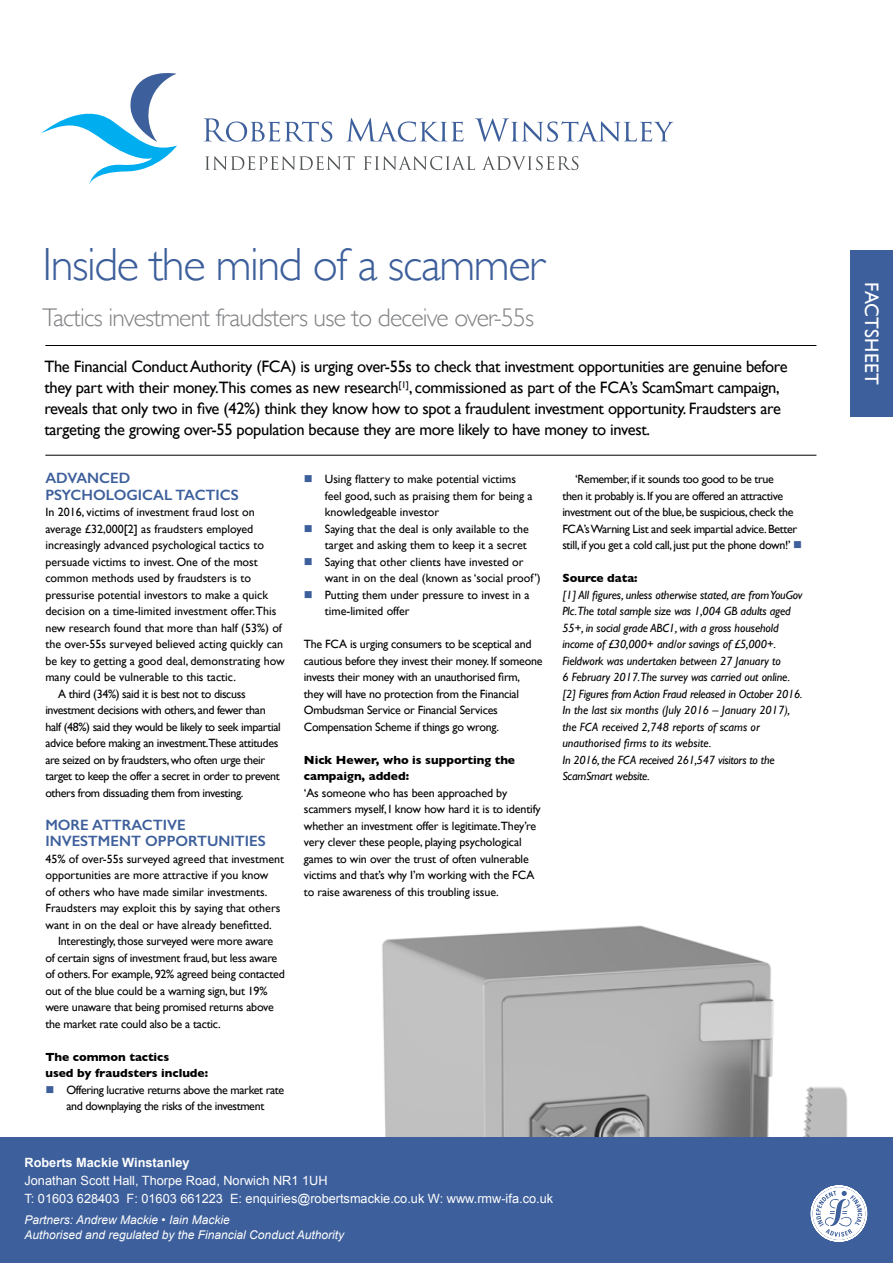
<style>
.page{position:relative;width:893px;height:1263px;background:#fff}
.page>*{position:absolute;margin:0;border:0;box-sizing:border-box;transform-origin:0 0}
.t1{font:300 46.5px "Gill Sans";letter-spacing:-.03em;color:#3d5f9b}
.t2{font:300 25.5px "Gill Sans";letter-spacing:-.03em;color:#808285}
.t3{font:19.5px "Gill Sans";letter-spacing:.01em;color:#fff}
.t4{font:16.5px/21px "Gill Sans";letter-spacing:-.02em;color:#000}
.t5{font:600 15px/16.5px "Gill Sans";color:#3d5f9b}
.t6{font:12.75px/18px "Arial";color:#fff}
.t7{font:700 12.75px "Arial";color:#fff}
.t8{font:12px/16.5px "Gill Sans";letter-spacing:-.02em;color:#000}
.t9{font:12px/16.5px "Gill Sans";color:#000}
.t10{font:italic 12px/16.5px "Gill Sans";letter-spacing:-.01em;color:#000}
.t11{font:700 12px/16.5px "Gill Sans";color:#000}
.t12{font:italic 12px/15px "Arial";color:#fff}
.s1{color:#3d5f9b}
</style>
<div class="page">
<img style="left:382px;top:925px;width:466px;height:212px">
<hr style="left:45px;top:455px;width:771px;height:1px;background:#000">
<hr style="left:45px;top:345px;width:771px;height:1px;background:#000">
<div style="left:0;top:1137px;width:893px;height:126px;background:#3d5f9b"></div>
<div style="left:850px;top:250px;width:43px;height:166px;background:#3d5f9b"></div>
<svg style="left:810px;top:1185px;width:58px;height:57px"></svg>
<svg style="left:41px;top:73px;width:136px;height:111px"></svg>
<svg style="left:204px;top:118px;width:128px;height:24px"></svg>
<svg style="left:346px;top:118px;width:117px;height:24px"></svg>
<svg style="left:475px;top:118px;width:198px;height:24px"></svg>
<svg style="left:205px;top:156px;width:150px;height:14px"></svg>
<svg style="left:364px;top:156px;width:111px;height:14px"></svg>
<svg style="left:482px;top:156px;width:96px;height:14px"></svg>
<h1 class="t1" style="left:43px;top:238px;width:504px">Inside the mind of a scammer</h1>
<h2 class="t2" style="left:43px;top:303px;width:493px">Tactics investment fraudsters use to deceive over-55s</h2>
<p class="t4" style="left:44px;top:356px;width:745px">The Financial Conduct Authority (FCA) is urging over-55s to check that investment opportunities are genuine before they part with their money.This comes as new research<sup>[1]</sup>, commissioned as part of the FCA’s ScamSmart campaign, reveals that only two in five (42%) think they know how to spot a fraudulent investment opportunity. Fraudsters are targeting the growing over-55 population because they are more likely to have money to invest.</p>
<p class="t5" style="left:45px;top:470px;width:195px">ADVANCED<br>PSYCHOLOGICAL TACTICS</p>
<p class="t9" style="left:45px;top:504px;width:211px">In 2016, victims of investment fraud lost on</p>
<p class="t9" style="left:45px;top:520px;width:209px">average £32,000[2] as fraudsters employed</p>
<p class="t9" style="left:45px;top:537px;width:220px">increasingly advanced psychological tactics to</p>
<p class="t9" style="left:45px;top:553px;width:214px">persuade victims to invest. One of the most</p>
<p class="t9" style="left:45px;top:570px;width:207px">common methods used by fraudsters is to</p>
<p class="t9" style="left:45px;top:586px;width:224px">pressurise potential investors to make a quick</p>
<p class="t9" style="left:45px;top:603px;width:232px">decision on a time-limited investment offer.This</p>
<p class="t9" style="left:45px;top:619px;width:238px">new research found that more than half (53%) of</p>
<p class="t9" style="left:45px;top:636px;width:239px">the over-55s surveyed believed acting quickly can</p>
<p class="t9" style="left:45px;top:652px;width:241px">be key to getting a good deal, demonstrating how</p>
<p class="t9" style="left:45px;top:669px;width:192px">many could be vulnerable to this tactic.</p>
<p class="t8" style="left:58px;top:685px;width:189px">A third (34%) said it is best not to discuss</p>
<p class="t8" style="left:45px;top:702px;width:222px">investment decisions with others, and fewer than</p>
<p class="t8" style="left:45px;top:718px;width:237px">half (48%) said they would be likely to seek impartial</p>
<p class="t8" style="left:45px;top:735px;width:235px">advice before making an investment.These attitudes</p>
<p class="t8" style="left:45px;top:751px;width:221px">are seized on by fraudsters, who often urge their</p>
<p class="t8" style="left:45px;top:768px;width:236px">target to keep the offer a secret in order to prevent</p>
<p class="t8" style="left:45px;top:784px;width:200px">others from dissuading them from investing.</p>
<p class="t5" style="left:45px;top:816px;width:222px">MORE ATTRACTIVE<br>INVESTMENT OPPORTUNITIES</p>
<p class="t9" style="left:45px;top:850px;width:240px">45% of over-55s surveyed agreed that investment opportunities are more attractive if you know<br>of others who have made similar investments.<br>Fraudsters may exploit this by saying that others want in on the deal or have already benefitted.</p>
<p class="t8" style="left:45px;top:933px;width:241px;text-indent:13px">Interestingly, those surveyed were more aware of certain signs of investment fraud, but less aware of others. For example, 92% agreed being contacted out of the blue could be a warning sign, but 19% were unaware that being promised returns above the market rate could also be a tactic.</p>
<p class="t11" style="left:45px;top:1048px;width:164px">The common tactics<br>used by fraudsters include:</p>
<p class="t8" style="left:45px;top:1081px;width:240px;text-align:center"><span class="s1">■</span> Offering lucrative returns above the market rate and downplaying the risks of the investment</p>
<p class="t9" style="left:325px;top:471px;width:209px;text-indent:-21px"><span class="s1">■</span> Using flattery to make potential victims feel good, such as praising them for being a knowledgeable investor</p>
<p class="t9" style="left:304px;top:520px;width:227px;text-align:right"><span class="s1">■</span> Saying that the deal is only available to the target and asking them to keep it a secret</p>
<p class="t9" style="left:325px;top:553px;width:217px;text-indent:-21px"><span class="s1">■</span> Saying that other clients have invested or want in on the deal (known as ‘social proof’)</p>
<p class="t9" style="left:325px;top:586px;width:206px;text-indent:-21px"><span class="s1">■</span> Putting them under pressure to invest in a time-limited offer</p>
<p class="t8" style="left:304px;top:636px;width:240px">The FCA is urging consumers to be sceptical and cautious before they invest their money. If someone invests their money with an unauthorised firm, they will have no protection from the Financial Ombudsman Service or Financial Services Compensation Scheme if things go wrong.</p>
<p class="t11" style="left:304px;top:751px;width:213px">Nick Hewer, who is supporting the campaign, added:</p>
<p class="t8" style="left:304px;top:784px;width:238px">‘As someone who has been approached by scammers myself, I know how hard it is to identify whether an investment offer is legitimate.They’re very clever these people, playing psychological games to win over the trust of often vulnerable victims and that’s why I’m working with the FCA to raise awareness of this troubling issue.</p>
<p class="t8" style="left:562px;top:471px;width:241px;text-indent:13px">‘Remember, if it sounds too good to be true<br>then it probably is. If you are offered an attractive investment out of the blue, be suspicious, check the FCA’s Warning List and seek impartial advice. Better still, if you get a cold call, just put the phone down!’ <span class="s1">■</span></p>
<p class="t11" style="left:562px;top:570px;width:77px">Source data:</p>
<p class="t10" style="left:562px;top:586px;width:242px">[1] All figures, unless otherwise stated, are from YouGov Plc.The total sample size was 1,004 GB adults aged 55+, in social grade ABC1, with a gross household income of £30,000+ and/or savings of £5,000+.<br>Fieldwork was undertaken between 27 January to<br>6 February 2017.The survey was carried out online. [2] Figures from Action Fraud released in October 2016.<br>In the last six months (July 2016 – January 2017), the FCA received 2,748 reports of scams or unauthorised firms to its website.<br>In 2016, the FCA received 261,547 visitors to the ScamSmart website.</p>
<p class="t7" style="left:25px;top:1155px;width:166px">Roberts Mackie Winstanley</p>
<p class="t6" style="left:25px;top:1171px;width:530px">Jonathan Scott Hall, Thorpe Road, Norwich NR1 1UH<br>T: 01603 628403 F: 01603 661223 E: enquiries@robertsmackie.co.uk W: www.rmw-ifa.co.uk</p>
<p class="t12" style="left:25px;top:1212px;width:321px">Partners: Andrew Mackie • Iain Mackie<br>Authorised and regulated by the Financial Conduct Authority</p>
<h3 class="t3" style="left:883px;top:282px;width:104px;rotate:90deg">FACTSHEET</h3>
</div>
